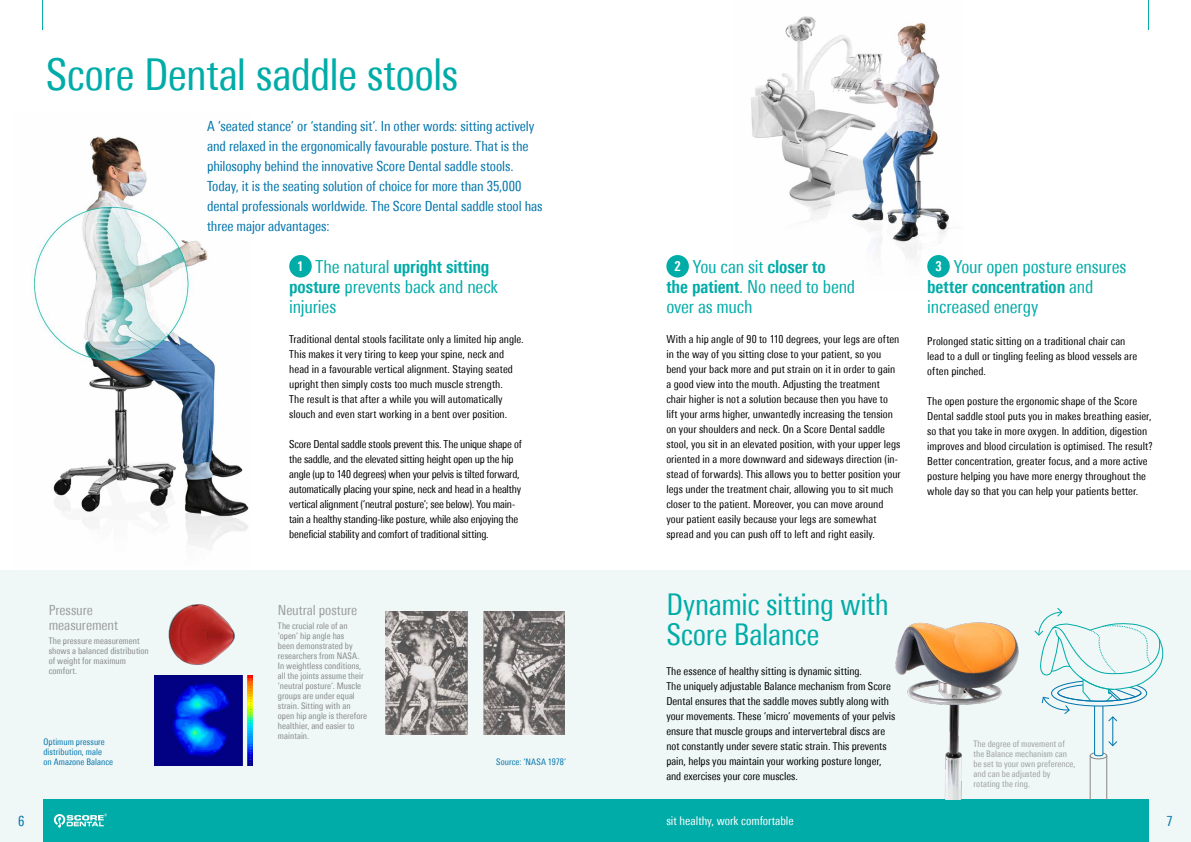
<style>
.page{position:relative;width:1191px;height:842px;background:#fff}
.page>*{position:absolute;margin:0;border:0;box-sizing:border-box;transform-origin:0 0}
.t1{font:condensed 44px "Univers Next Pro";letter-spacing:-.02em;color:#00aca8}
.t2{font:condensed 30px/30px "Univers Next Pro";letter-spacing:-.005em;color:#00aca8}
.t3{font:condensed 18px/20px "Univers Next Pro";letter-spacing:-.01em;color:#00aca8}
.t4{font:condensed 14px/20px "Univers Next Pro";letter-spacing:-.01em;color:#0074ac}
.t5{font:condensed 14px/15px "Univers Next Pro";letter-spacing:-.005em;color:#9c9d9d}
.t6{font:condensed 12px "Univers Next Pro";color:#fff}
.t7{font:condensed 11px/15px "Univers Next Pro";color:#000}
.t8{font:condensed 11px/15px "Univers Next Pro";letter-spacing:-.02em;color:#000}
.t9{font:condensed 9px/10px "Univers Next Pro";letter-spacing:.005em;color:#878786}
.t10{font:condensed 9px/10px "Univers Next Pro";letter-spacing:.005em;color:#9c9d9d}
.t11{font:condensed 9px/10.3px "Univers Next Pro";letter-spacing:.005em;color:#0074ac}
.s1{font-weight:700;font-size:13.5px;color:#fff}
.s2{font-weight:700}
</style>
<div class="page">
<div style="left:0;top:570px;width:1191px;height:272px;background:#eff7f7"></div>
<hr style="left:42px;top:0;width:1px;height:30px;background:#00aca8">
<hr style="left:1148px;top:0;width:1px;height:30px;background:#00aca8">
<div style="left:43px;top:799px;width:1105px;height:43px;background:#00aca8"></div>
<img style="left:751px;top:16px;width:199px;height:262px">
<img style="left:31px;top:136px;width:218px;height:411px">
<div style="left:927px;top:255px;width:22px;height:23px;background:#00aca8;border-radius:50%"></div>
<div style="left:666px;top:255px;width:23px;height:23px;background:#00aca8;border-radius:50%"></div>
<svg style="left:54px;top:814px;width:53px;height:14px"></svg>
<img style="left:895px;top:622px;width:124px;height:177px">
<img style="left:168px;top:604px;width:67px;height:61px">
<img style="left:154px;top:675px;width:89px;height:90px">
<img style="left:248px;top:675px;width:5px;height:90px">
<img style="left:385px;top:612px;width:179px;height:123px">
<hr style="left:1089px;top:756px;width:1px;height:43px;background:#878786">
<hr style="left:1106px;top:756px;width:1px;height:43px;background:#878786">
<svg style="left:1034px;top:608px;width:129px;height:152px"></svg>
<div style="left:289px;top:255px;width:23px;height:23px;background:#00aca8;border-radius:50%"></div>
<h1 class="t1" style="left:46px;top:49px;width:414px">Score Dental saddle stools</h1>
<p class="t5" style="left:49px;top:602px;width:71px">Pressure measurement</p>
<p class="t9" style="left:49px;top:636px;width:102px">The pressure measurement shows a balanced distribution of weight for maximum comfort.</p>
<p class="t11" style="left:43px;top:736px;width:71px">Optimum pressure distribution, male<br>on Amazone Balance</p>
<p class="t4" style="left:207px;top:115px;width:337px">A ‘seated stance’ or ‘standing sit’. In other words: sitting actively and relaxed in the ergonomically favourable posture. That is the philosophy behind the innovative Score Dental saddle stools.<br>Today, it is the seating solution of choice for more than 35,000 dental professionals worldwide. The Score Dental saddle stool has three major advantages:</p>
<h3 class="t3" style="left:289px;top:256px;width:210px;text-indent:8px"><span class="s1">1</span> The natural <span class="s2">upright sitting posture</span> prevents back and neck injuries</h3>
<p class="t7" style="left:289px;top:331px;width:236px">Traditional dental stools facilitate only a limited hip angle.<br>This makes it very tiring to keep your spine, neck and head in a favourable vertical alignment. Staying seated upright then simply costs too much muscle strength.<br>The result is that after a while you will automatically slouch and even start working in a bent over position.</p>
<p class="t8" style="left:289px;top:436px;width:234px">Score Dental saddle stools prevent this. The unique shape of the saddle, and the elevated sitting height open up the hip angle (up to 140 degrees) when your pelvis is tilted forward, automatically placing your spine, neck and head in a healthy vertical alignment (‘neutral posture’; see below). You main&shy;tain a healthy standing-like posture, while also enjoying the beneficial stability and comfort of traditional sitting.</p>
<p class="t5" style="left:278px;top:602px;width:81px">Neutral posture</p>
<p class="t9" style="left:278px;top:621px;width:91px">The crucial role of an ‘open’ hip angle has<br>been demonstrated by researchers from NASA.<br>In weightless conditions, all the joints assume their ‘neutral posture’. Muscle groups are under equal strain. Sitting with an open hip angle is therefore healthier, and easier to maintain.</p>
<p class="t11" style="left:496px;top:757px;width:72px">Source: ‘NASA 1978’</p>
<h3 class="t3" style="left:666px;top:256px;width:190px;text-indent:8px"><span class="s1">2</span> You can sit <span class="s2">closer to<br>the patient</span>. No need to bend over as much</h3>
<p class="t7" style="left:666px;top:331px;width:236px">With a hip angle of 90 to 110 degrees, your legs are often in the way of you sitting close to your patient, so you bend your back more and put strain on it in order to gain a good view into the mouth. Adjusting the treatment chair higher is not a solution because then you have to lift your arms higher, unwantedly increasing the tension on your shoulders and neck. On a Score Dental saddle stool, you sit in an elevated position, with your upper legs oriented in a more downward and sideways direction (in&shy;stead of forwards). This allows you to better position your legs under the treatment chair, allowing you to sit much closer to the patient. Moreover, you can move around your patient easily because your legs are somewhat spread and you can push off to left and right easily.</p>
<h2 class="t2" style="left:666px;top:589px;width:224px">Dynamic sitting with<br>Score Balance</h2>
<p class="t7" style="left:666px;top:664px;width:230px">The essence of healthy sitting is dynamic sitting.<br>The uniquely adjustable Balance mechanism from Score Dental ensures that the saddle moves subtly along with your movements. These ‘micro’ movements of your pelvis ensure that muscle groups and intervertebral discs are not constantly under severe static strain. This prevents pain, helps you maintain your working posture longer, and exercises your core muscles.</p>
<h3 class="t3" style="left:927px;top:256px;width:201px;text-indent:8px"><span class="s1">3</span> Your open posture ensures <span class="s2">better concentration</span> and increased energy</h3>
<p class="t7" style="left:927px;top:334px;width:211px">Prolonged static sitting on a traditional chair can lead to a dull or tingling feeling as blood vessels are often pinched.</p>
<p class="t7" style="left:927px;top:394px;width:227px">The open posture the ergonomic shape of the Score Dental saddle stool puts you in makes breathing easier, so that you take in more oxygen. In addition, digestion improves and blood circulation is optimised. The result?<br>Better concentration, greater focus, and a more active posture helping you have more energy throughout the whole day so that you can help your patients better.</p>
<p class="t10" style="left:973px;top:738px;width:104px">The degree of movement of the Balance mechanism can be set to your own preference, and can be adjusted by rotating the ring.</p>
<p class="t4" style="left:18px;top:811px;width:8px">6</p>
<p class="t6" style="left:666px;top:814px;width:129px">sit healthy, work comfortable</p>
<p class="t4" style="left:1166px;top:811px;width:8px">7</p>
</div>
